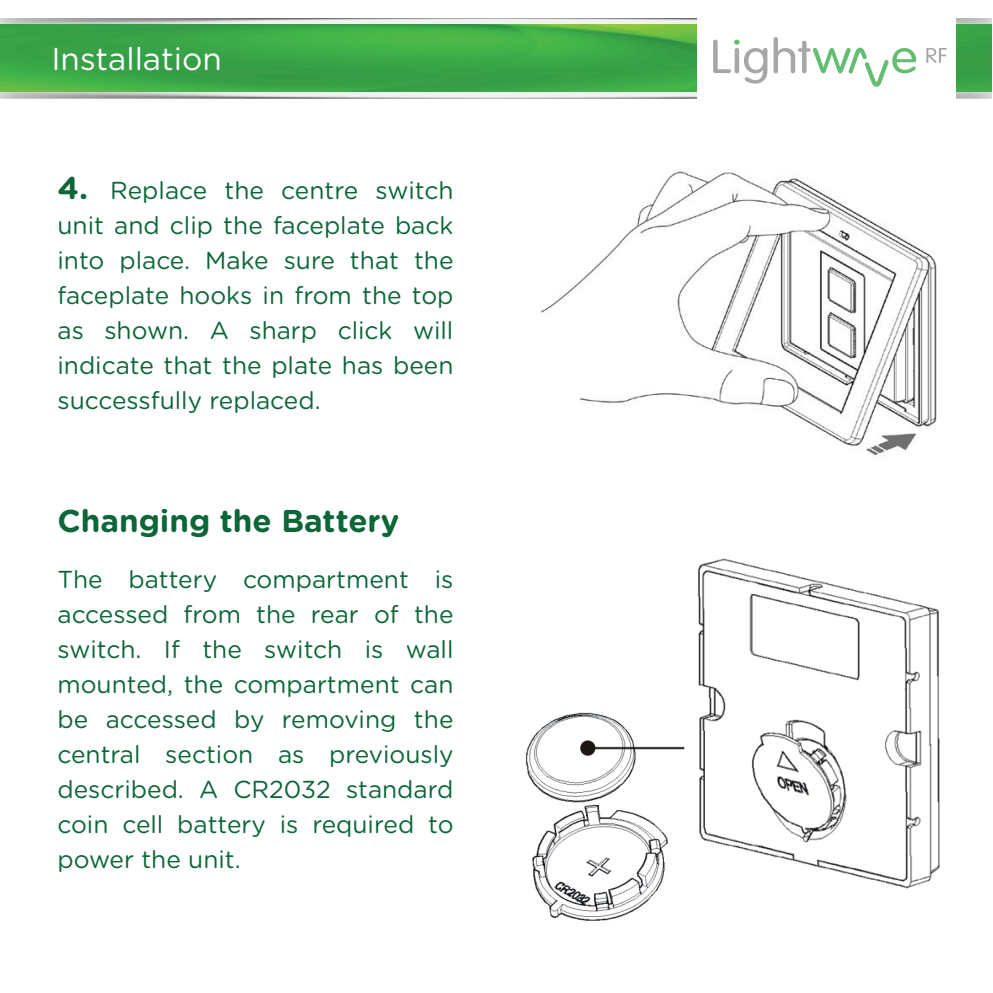
<style>
.page{position:relative;width:993px;height:993px;background:#fff}
.page>*{position:absolute;margin:0;border:0;box-sizing:border-box;transform-origin:0 0}
.t1{font:700 31.5px "Gotham Rounded";color:#0c6638}
.t2{font:31.5px "Gotham Rounded";color:#fff}
.t3{font:24.5px/35px "Gotham Rounded";color:#0c6638;text-align:justify}
.s1{font-weight:700;font-size:31.5px}
</style>
<div class="page">
<img style="left:541px;top:171px;width:396px;height:284px">
<img style="left:525px;top:712px;width:160px;height:209px">
<img style="left:698px;top:558px;width:242px;height:331px">
<img style="left:0;top:18px;width:991px;height:6px">
<img style="left:0;top:24px;width:991px;height:68px">
<div style="left:696px;top:7px;width:259px;height:103px;background:#fff"></div>
<svg style="left:713px;top:40px;width:54px;height:44px"></svg>
<svg style="left:773px;top:37px;width:143px;height:50px"></svg>
<svg style="left:926px;top:48px;width:20px;height:15px"></svg>
<p class="t2" style="left:51px;top:37px;width:172px">Installation</p>
<p class="t3" style="left:57px;top:172px;width:397px"><span class="s1">4.</span> Replace the centre switch unit and clip the faceplate back into place. Make sure that the faceplate hooks in from the top as shown. A sharp click will indicate that the plate has been successfully replaced.</p>
<p class="t1" style="left:57px;top:497px;width:343px">Changing the Battery</p>
<p class="t3" style="left:57px;top:560px;width:397px">The battery compartment is accessed from the rear of the switch. If the switch is wall mounted, the compartment can be accessed by removing the central section as previously described. A CR2032 standard coin cell battery is required to power the unit.</p>
</div>
